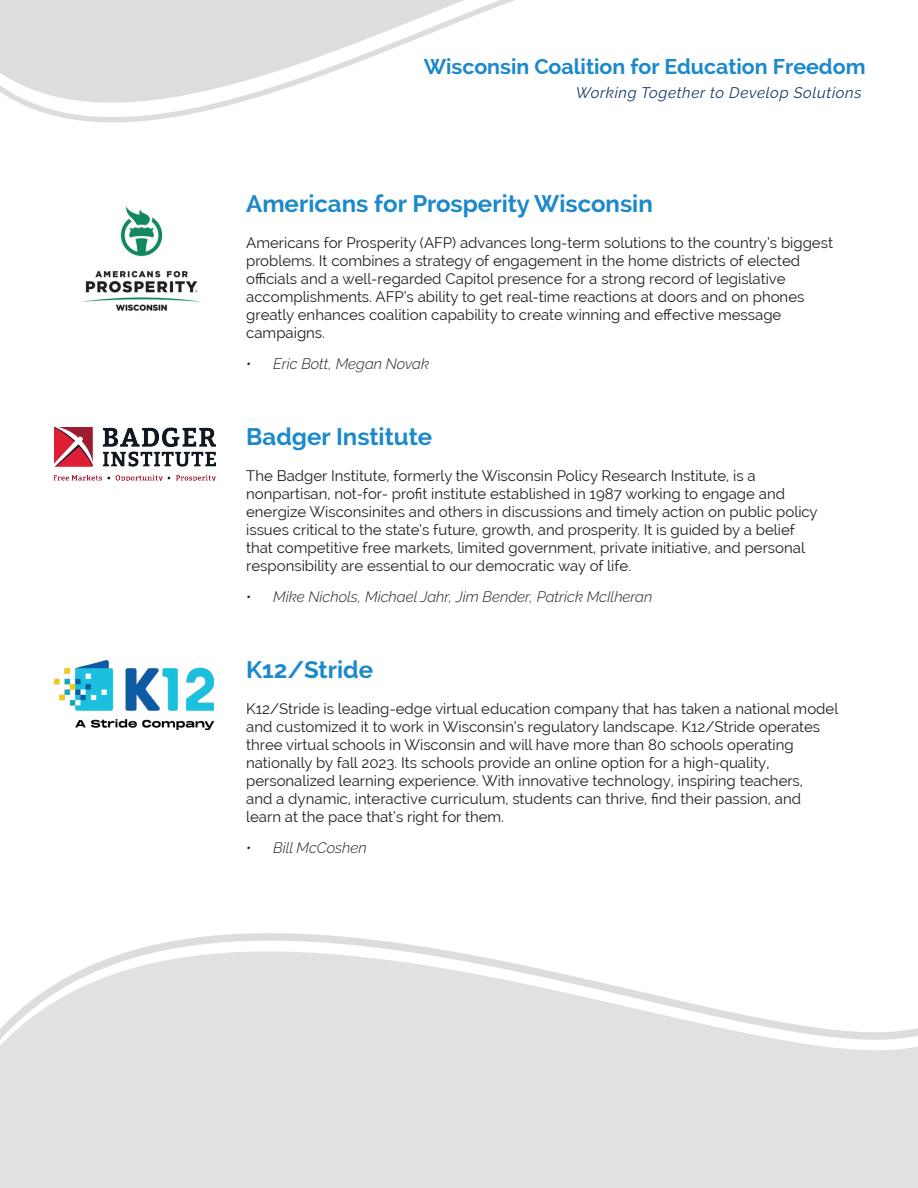
<style>
.page{position:relative;width:918px;height:1188px;background:#fff}
.page>*{position:absolute;margin:0;border:0;box-sizing:border-box;transform-origin:0 0}
.t1{font:700 24px "Raleway";color:#1b89ca}
.t2{font:700 21.3px "Raleway";color:#1b89ca}
.t3{font:italic 15.3px "Raleway";letter-spacing:.04em;color:#193a67}
.Body{font:15px/18px "Raleway";color:#231f20}
.t4{font:italic 300 15px "Raleway";color:#231f20}
</style>
<div class="page">
<svg style="left:0;top:0;width:515px;height:123px"></svg>
<img style="left:82px;top:206px;width:119px;height:105px">
<img style="left:54px;top:428px;width:162px;height:52px">
<img style="left:54px;top:661px;width:160px;height:69px">
<div style="left:0;top:1107px;width:918px;height:81px;background:#e0e1e3"></div>
<svg style="left:0;top:933px;width:918px;height:174px"></svg>
<h2 class="t2" style="left:424px;top:54px;width:443px">Wisconsin Coalition for Education Freedom</h2>
<p class="t3" style="left:576px;top:83px;width:287px">Working Together to Develop Solutions</p>
<p class="t1" style="left:246px;top:189px;width:408px">Americans for Prosperity Wisconsin</p>
<p class="Body" style="left:246px;top:233px;width:588px">Americans for Prosperity (AFP) advances long-term solutions to the country’s biggest problems. It combines a strategy of engagement in the home districts of elected officials and a well-regarded Capitol presence for a strong record of legislative accomplishments. AFP’s ability to get real-time reactions at doors and on phones greatly enhances coalition capability to create winning and effective message campaigns.</p>
<p class="t4" style="left:246px;top:355px;width:184px">• Eric Bott, Megan Novak</p>
<p class="t1" style="left:246px;top:423px;width:188px">Badger Institute</p>
<p class="Body" style="left:246px;top:466px;width:573px">The Badger Institute, formerly the Wisconsin Policy Research Institute, is a nonpartisan, not-for- profit institute established in 1987 working to engage and energize Wisconsinites and others in discussions and timely action on public policy issues critical to the state’s future, growth, and prosperity. It is guided by a belief that competitive free markets, limited government, private initiative, and personal responsibility are essential to our democratic way of life.</p>
<p class="t4" style="left:246px;top:588px;width:408px">• Mike Nichols, Michael Jahr, Jim Bender, Patrick McIlheran</p>
<p class="t1" style="left:246px;top:656px;width:128px">K12/Stride</p>
<p class="Body" style="left:246px;top:699px;width:594px">K12/Stride is leading-edge virtual education company that has taken a national model and customized it to work in Wisconsin’s regulatory landscape. K12/Stride operates three virtual schools in Wisconsin and will have more than 80 schools operating nationally by fall 2023. Its schools provide an online option for a high-quality, personalized learning experience. With innovative technology, inspiring teachers,</p>
<p class="Body" style="left:246px;top:789px;width:556px">and a dynamic, interactive curriculum, students can thrive, find their passion, and learn at the pace that’s right for them.</p>
<p class="t4" style="left:246px;top:839px;width:122px">• Bill McCoshen</p>
</div>
